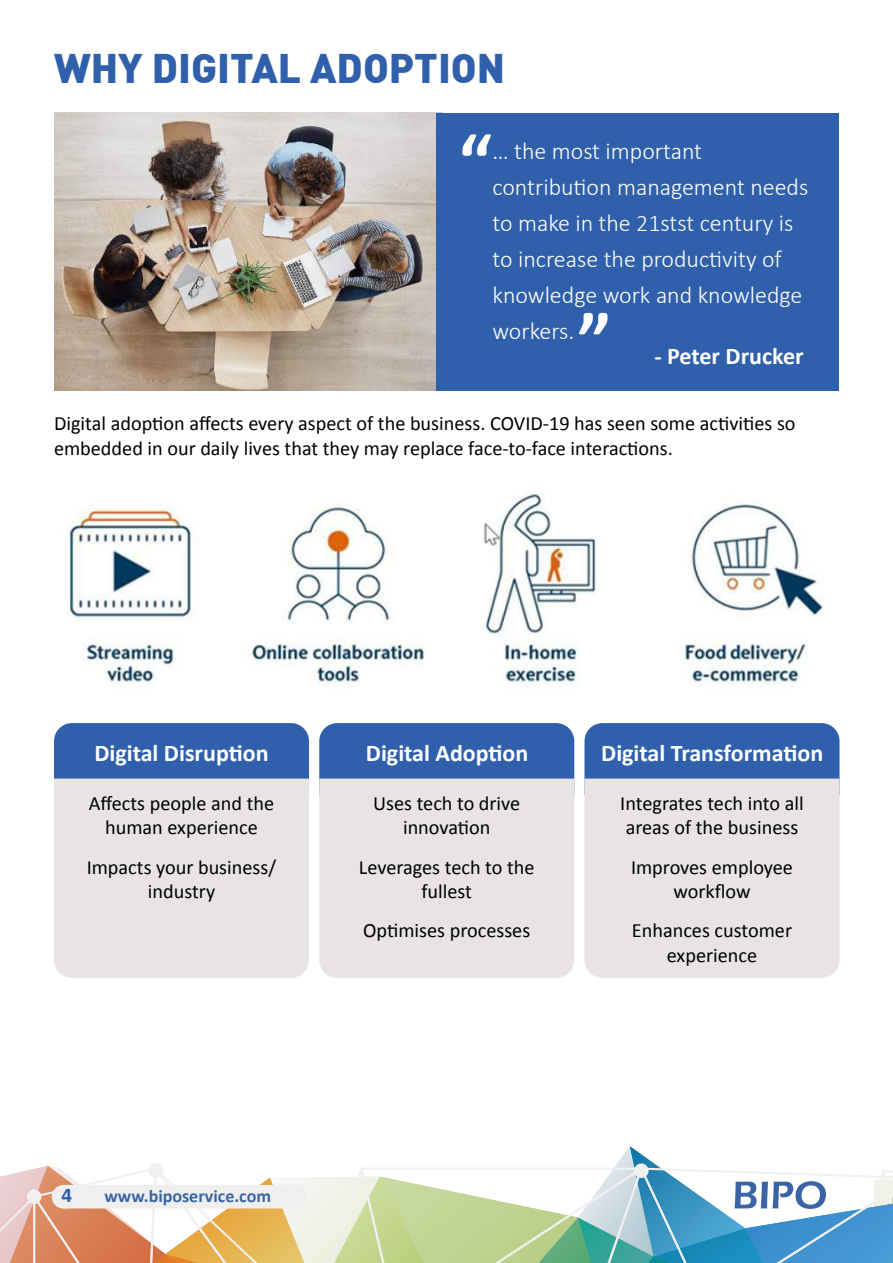
<style>
.page{position:relative;width:893px;height:1263px;background:#fff}
.page>*{position:absolute;margin:0;border:0;box-sizing:border-box;transform-origin:0 0}
.t1{font:700 76.65px "Calibri";color:#fff}
.t2{font:900 40.5px "DIN";color:#3060ac}
.t3{font:300 24px/36px "Calibri";color:#fff}
.t4{font:700 24px "Calibri";color:#fff}
.t5{font:700 21px "Calibri";color:#3060ac}
.t6{font:20.25px/24.3px "Calibri";color:#000;text-align:center}
.t7{font:700 18px "Calibri";color:#3a64a5}
</style>
<div class="page">
<svg style="left:0;top:1146px;width:893px;height:117px"></svg>
<div style="left:54px;top:723px;width:255px;height:55px;background:#3060ac"></div>
<div style="left:54px;top:778px;width:255px;height:200px;background:#e7e4e3"></div>
<div style="left:319px;top:723px;width:255px;height:55px;background:#3060ac"></div>
<div style="left:319px;top:778px;width:255px;height:200px;background:#e7e4e3"></div>
<div style="left:584px;top:723px;width:255px;height:55px;background:#3060ac"></div>
<div style="left:584px;top:778px;width:255px;height:200px;background:#e7e4e3"></div>
<img style="left:54px;top:113px;width:389px;height:278px">
<div style="left:437px;top:113px;width:402px;height:277px;background:#3060ac"></div>
<img style="left:68px;top:494px;width:755px;height:191px">
<h2 class="t2" style="left:54px;top:41px;width:453px">WHY DIGITAL ADOPTION</h2>
<h1 class="t1" style="left:459px;top:112px;width:35px">“</h1>
<p class="t3" style="left:492px;top:133px;width:317px">… the most important contribution management needs to make in the 21stst century is to increase the productivity of knowledge work and knowledge workers.</p>
<p class="t4" style="left:654px;top:340px;width:151px">- Peter Drucker</p>
<h1 class="t1" style="left:578px;top:291px;width:35px">”</h1>
<p class="t6" style="left:54px;top:410px;width:743px;text-align:left">Digital adoption affects every aspect of the business. COVID-19 has seen some activities so embedded in our daily lives that they may replace face-to-face interactions.</p>
<p class="t4" style="left:94px;top:737px;width:176px">Digital Disruption</p>
<p class="t6" style="left:89px;top:790px;width:187px">Affects people and the human experience</p>
<p class="t6" style="left:87px;top:854px;width:191px">Impacts your business/ industry</p>
<p class="t4" style="left:366px;top:737px;width:164px">Digital Adoption</p>
<p class="t6" style="left:373px;top:790px;width:149px">Uses tech to drive innovation</p>
<p class="t6" style="left:359px;top:854px;width:177px">Leverages tech to the fullest</p>
<p class="t6" style="left:363px;top:917px;width:169px">Optimises processes</p>
<p class="t4" style="left:601px;top:737px;width:223px">Digital Transformation</p>
<p class="t6" style="left:620px;top:790px;width:185px;text-align:left">Integrates tech into all areas of the business</p>
<p class="t6" style="left:631px;top:854px;width:163px">Improves employee workflow</p>
<p class="t6" style="left:632px;top:917px;width:162px">Enhances customer experience</p>
<p class="t5" style="left:62px;top:1182px;width:12px">4</p>
<p class="t7" style="left:104px;top:1184px;width:168px">www.biposervice.com</p>
</div>
